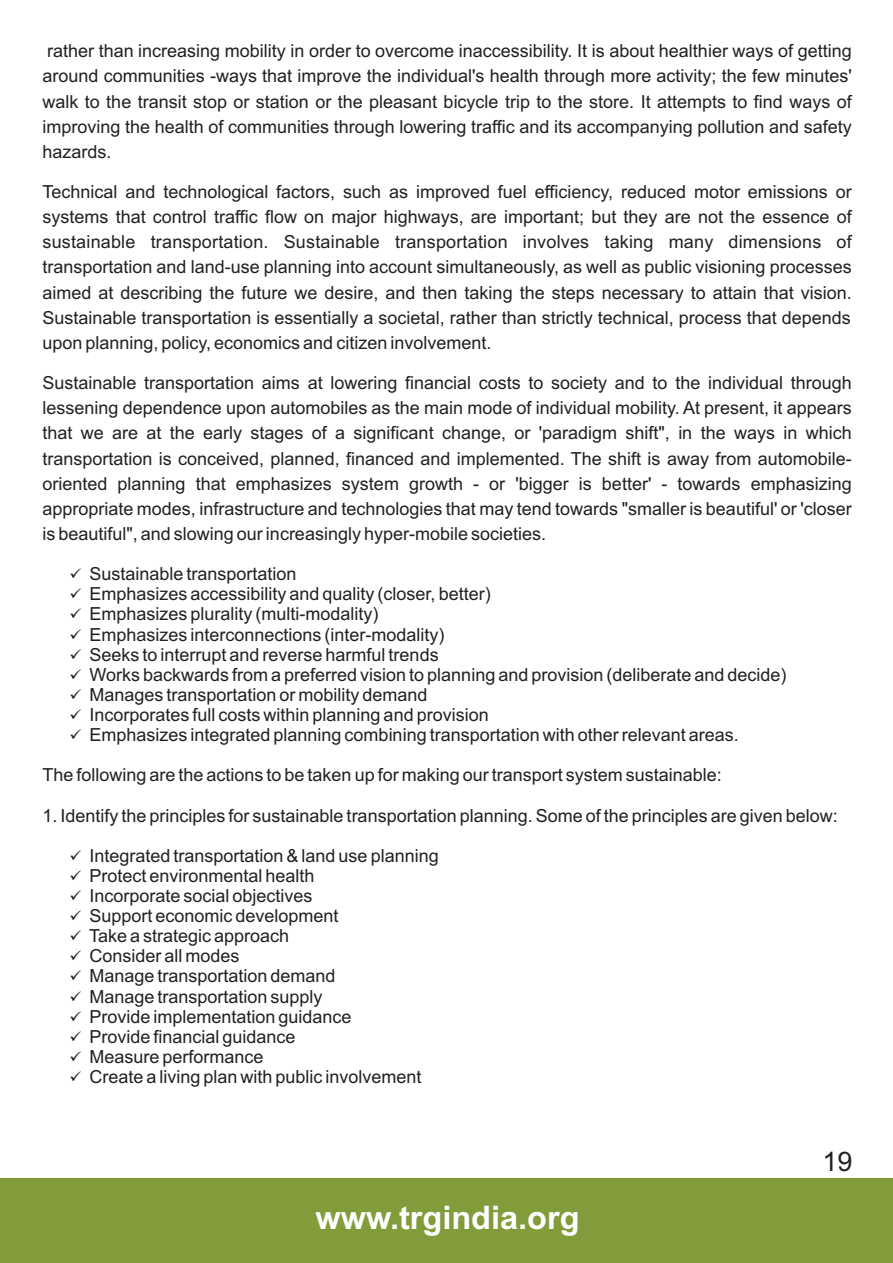
<style>
.page{position:relative;width:893px;height:1263px;background:#fff}
.page>*{position:absolute;margin:0;border:0;box-sizing:border-box;transform-origin:0 0}
.t1{font:700 32.4px "Arial";color:#fff}
.t2{font:27px "Arial";color:#231f20}
.t3{font:18px/25.2px "Arial";color:#231f20;text-align:justify}
</style>
<div class="page">
<div style="left:0;top:1178px;width:893px;height:85px;background:#829c3b"></div>
<p class="t3" style="left:42px;top:40px;width:811px">rather than increasing mobility in order to overcome inaccessibility. It is about healthier ways of getting around communities -ways that improve the individual's health through more activity; the few minutes' walk to the transit stop or station or the pleasant bicycle trip to the store. It attempts to find ways of improving the health of communities through lowering traffic and its accompanying pollution and safety hazards.</p>
<p class="t3" style="left:42px;top:181px;width:811px">Technical and technological factors, such as improved fuel efficiency, reduced motor emissions or systems that control traffic flow on major highways, are important; but they are not the essence of sustainable transportation. Sustainable transportation involves taking many dimensions of transportation and land-use planning into account simultaneously, as well as public visioning processes aimed at describing the future we desire, and then taking the steps necessary to attain that vision.<br>Sustainable transportation is essentially a societal, rather than strictly technical, process that depends upon planning, policy, economics and citizen involvement.</p>
<p class="t3" style="left:42px;top:372px;width:811px">Sustainable transportation aims at lowering financial costs to society and to the individual through lessening dependence upon automobiles as the main mode of individual mobility. At present, it appears that we are at the early stages of a significant change, or 'paradigm shift", in the ways in which transportation is conceived, planned, financed and implemented. The shift is away from automobile&shy;oriented planning that emphasizes system growth - or 'bigger is better' - towards emphasizing appropriate modes, infrastructure and technologies that may tend towards "smaller is beautiful' or 'closer is beautiful", and slowing our increasingly hyper-mobile societies.</p>
<p class="t3" style="left:69px;top:563px;width:229px">✓ Sustainable transportation</p>
<p class="t3" style="left:69px;top:583px;width:423px">✓ Emphasizes accessibility and quality (closer, better)</p>
<p class="t3" style="left:69px;top:603px;width:311px">✓ Emphasizes plurality (multi-modality)</p>
<p class="t3" style="left:69px;top:623px;width:377px">✓ Emphasizes interconnections (inter-modality)</p>
<p class="t3" style="left:69px;top:643px;width:371px">✓ Seeks to interrupt and reverse harmful trends</p>
<p class="t3" style="left:69px;top:663px;width:719px">✓ Works backwards from a preferred vision to planning and provision (deliberate and decide)</p>
<p class="t3" style="left:69px;top:683px;width:360px">✓ Manages transportation or mobility demand</p>
<p class="t3" style="left:69px;top:704px;width:421px">✓ Incorporates full costs within planning and provision</p>
<p class="t3" style="left:69px;top:724px;width:671px">✓ Emphasizes integrated planning combining transportation with other relevant areas.</p>
<p class="t3" style="left:42px;top:764px;width:681px">The following are the actions to be taken up for making our transport system sustainable:</p>
<p class="t3" style="left:42px;top:804px;width:797px">1. Identify the principles for sustainable transportation planning. Some of the principles are given below:</p>
<p class="t3" style="left:69px;top:844px;width:371px">✓ Integrated transportation &amp; land use planning</p>
<p class="t3" style="left:69px;top:864px;width:247px">✓ Protect environmental health</p>
<p class="t3" style="left:69px;top:885px;width:245px">✓ Incorporate social objectives</p>
<p class="t3" style="left:69px;top:905px;width:271px">✓ Support economic development</p>
<p class="t3" style="left:69px;top:925px;width:221px">✓ Take a strategic approach</p>
<p class="t3" style="left:69px;top:945px;width:172px">✓ Consider all modes</p>
<p class="t3" style="left:69px;top:965px;width:268px">✓ Manage transportation demand</p>
<p class="t3" style="left:69px;top:985px;width:255px">✓ Manage transportation supply</p>
<p class="t3" style="left:69px;top:1005px;width:284px">✓ Provide implementation guidance</p>
<p class="t3" style="left:69px;top:1025px;width:228px">✓ Provide financial guidance</p>
<p class="t3" style="left:69px;top:1045px;width:196px">✓ Measure performance</p>
<p class="t3" style="left:69px;top:1066px;width:354px">✓ Create a living plan with public involvement</p>
<h1 class="t1" style="left:316px;top:1205px;width:265px">www.trgindia.org</h1>
<h2 class="t2" style="left:822px;top:1151px;width:32px">19</h2>
</div>
